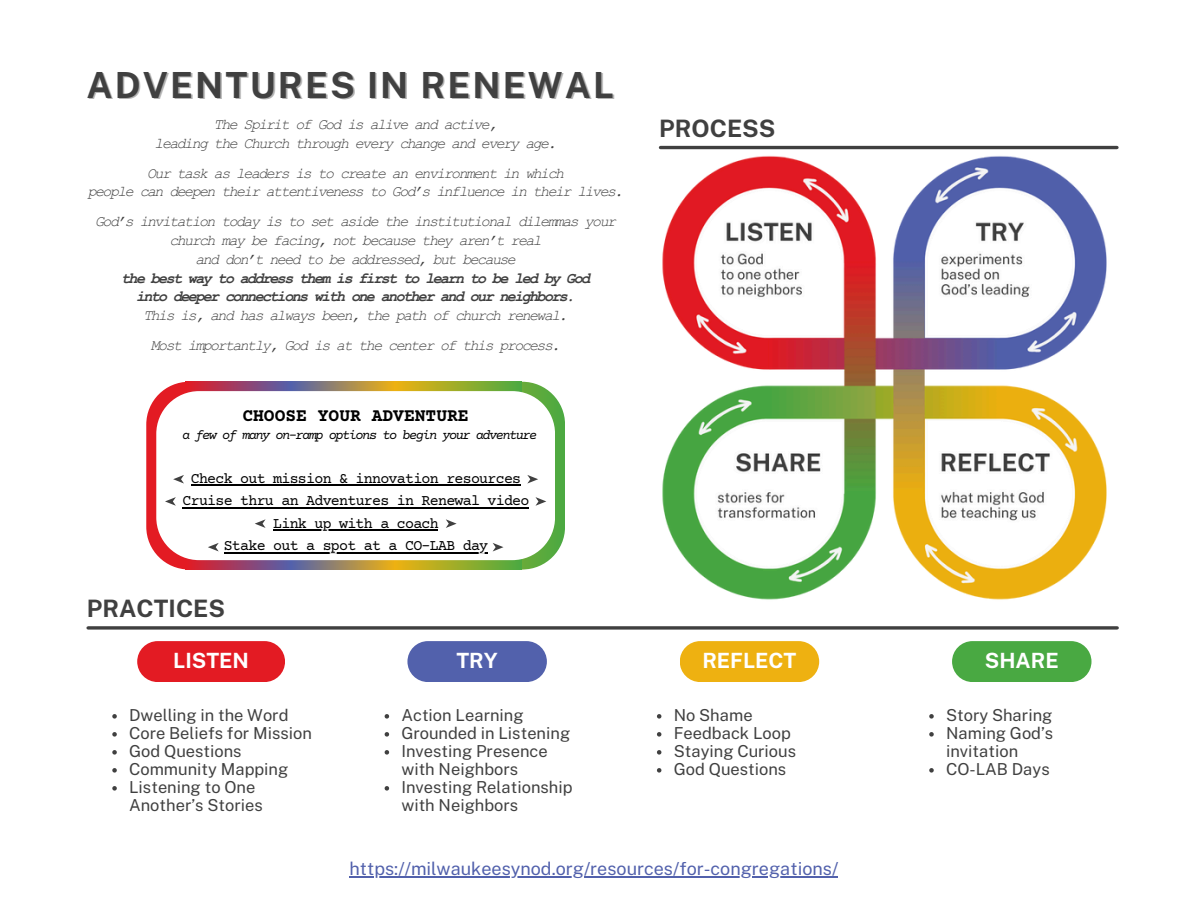
<style>
.page{position:relative;width:1188px;height:918px;background:#fff}
.page>*{position:absolute;margin:0;border:0;box-sizing:border-box;transform-origin:0 0}
.t1{font:700 36px "Public Sans";letter-spacing:.06em;color:#404040}
.t2{font:700 24px "Public Sans";color:#404040}
.t3{font:700 21px "Public Sans";color:#fff}
.t4{font:18px "Public Sans";color:#5261ac}
.t5{font:700 18px "Courier Prime";color:#000}
.t6{font:16.5px/18px "Public Sans";color:#404040}
.t7{font:italic 15px/18.8px "Courier PS Pro Cyr";letter-spacing:-.105em;color:#404040;text-align:center}
.t8{font:15px "Courier Prime";letter-spacing:-.05em;color:#000}
.t9{font:italic 13.5px "Courier Prime";letter-spacing:-.105em;color:#000}
.s1{font-weight:700}
</style>
<div class="page">
<div style="left:952px;top:641px;width:140px;height:41px;background:#49a942;border-radius:20px"></div>
<svg style="left:929px;top:714px;width:5px;height:5px"></svg>
<svg style="left:929px;top:732px;width:5px;height:5px"></svg>
<svg style="left:929px;top:768px;width:5px;height:5px"></svg>
<div style="left:137px;top:641px;width:148px;height:41px;background:#e31b23;border-radius:20px"></div>
<svg style="left:112px;top:714px;width:5px;height:5px"></svg>
<svg style="left:112px;top:732px;width:5px;height:5px"></svg>
<svg style="left:112px;top:750px;width:5px;height:5px"></svg>
<svg style="left:112px;top:768px;width:5px;height:5px"></svg>
<svg style="left:112px;top:786px;width:5px;height:5px"></svg>
<div style="left:680px;top:641px;width:139px;height:41px;background:#eeb111;border-radius:20px"></div>
<svg style="left:657px;top:714px;width:4px;height:5px"></svg>
<svg style="left:657px;top:732px;width:4px;height:5px"></svg>
<svg style="left:657px;top:750px;width:4px;height:5px"></svg>
<svg style="left:657px;top:768px;width:4px;height:5px"></svg>
<div style="left:407px;top:641px;width:140px;height:41px;background:#5261ac;border-radius:20px"></div>
<svg style="left:385px;top:714px;width:4px;height:5px"></svg>
<svg style="left:385px;top:732px;width:4px;height:5px"></svg>
<svg style="left:385px;top:750px;width:4px;height:5px"></svg>
<svg style="left:385px;top:786px;width:4px;height:5px"></svg>
<svg style="left:88px;top:626px;width:1029px;height:4px"></svg>
<hr style="left:660px;top:146px;width:457px;height:3px;background:#404040">
<div style="left:146px;top:382px;width:414px;height:188px;background:#e31b23;border-radius:43px"></div>
<svg style="left:194px;top:382px;width:97px;height:188px"></svg>
<svg style="left:332px;top:382px;width:233px;height:188px;fill:#4fa940"></svg>
<svg style="left:291px;top:382px;width:103px;height:188px"></svg>
<svg style="left:394px;top:382px;width:128px;height:187px"></svg>
<div style="left:156px;top:391px;width:399px;height:169px;background:#fff"></div>
<hr style="left:191px;top:484px;width:330px;height:2px;background:#000">
<hr style="left:183px;top:507px;width:346px;height:1px;background:#000">
<hr style="left:273px;top:529px;width:165px;height:2px;background:#000">
<hr style="left:224px;top:552px;width:264px;height:1px;background:#000">
<svg style="left:527px;top:475px;width:11px;height:9px"></svg>
<svg style="left:173px;top:475px;width:11px;height:9px"></svg>
<svg style="left:535px;top:497px;width:11px;height:9px"></svg>
<svg style="left:165px;top:497px;width:11px;height:9px"></svg>
<svg style="left:446px;top:519px;width:11px;height:9px"></svg>
<svg style="left:255px;top:519px;width:11px;height:9px"></svg>
<svg style="left:493px;top:543px;width:11px;height:8px"></svg>
<svg style="left:208px;top:543px;width:11px;height:8px"></svg>
<img style="left:660px;top:149px;width:457px;height:451px">
<hr style="left:350px;top:876px;width:488px;height:1px;background:#5261ac">
<p class="t1" style="left:86px;top:63px;width:529px">ADVENTURES IN RENEWAL</p>
<p class="t7" style="left:155px;top:117px;width:404px">The Spirit of God is alive and active,<br>leading the Church through every change and every age.</p>
<h3 class="t7" style="left:88px;top:166px;width:537px">Our task as leaders is to create an environment in which<br>people can deepen their attentiveness to God’s influence in their lives.</h3>
<p class="t7" style="left:95px;top:215px;width:522px">God’s invitation today is to set aside the institutional dilemmas your church may be facing, not because they aren’t real<br>and don’t need to be addressed, but because<br><span class="s1">the best way to address them is first to learn to be led by God<br>into deeper connections with one another and our neighbors</span>.</p>
<p class="t7" style="left:143px;top:303px;width:426px;line-height:30px">This is, and has always been, the path of church renewal.<br>Most importantly, God is at the center of this process.</p>
<h2 class="t5" style="left:242px;top:407px;width:228px">CHOOSE YOUR ADVENTURE</h2>
<p class="t9" style="left:182px;top:429px;width:356px">a few of many on-ramp options to begin your adventure</p>
<p class="t8" style="left:191px;top:471px;width:332px">Check out mission &amp; innovation resources</p>
<p class="t8" style="left:183px;top:494px;width:348px">Cruise thru an Adventures in Renewal video</p>
<p class="t8" style="left:273px;top:516px;width:167px">Link up with a coach</p>
<p class="t8" style="left:224px;top:539px;width:266px">Stake out a spot at a CO-LAB day</p>
<h3 class="t2" style="left:87px;top:594px;width:140px">PRACTICES</h3>
<p class="t3" style="left:173px;top:648px;width:77px">LISTEN</p>
<p class="t6" style="left:129px;top:706px;width:161px">Dwelling in the Word</p>
<p class="t6" style="left:129px;top:724px;width:184px">Core Beliefs for Mission</p>
<p class="t6" style="left:129px;top:742px;width:114px">God Questions</p>
<p class="t6" style="left:129px;top:760px;width:161px">Community Mapping</p>
<h6 class="t6" style="left:129px;top:778px;width:135px">Listening to One<br>Another’s Stories</h6>
<p class="t3" style="left:456px;top:648px;width:43px">TRY</p>
<p class="t6" style="left:401px;top:706px;width:124px">Action Learning</p>
<p class="t6" style="left:401px;top:724px;width:170px">Grounded in Listening</p>
<p class="t6" style="left:401px;top:742px;width:148px">Investing Presence with Neighbors</p>
<h2 class="t6" style="left:401px;top:778px;width:173px">Investing Relationship with Neighbors</h2>
<p class="t2" style="left:659px;top:114px;width:118px">PROCESS</p>
<p class="t3" style="left:702px;top:648px;width:96px">REFLECT</p>
<p class="t6" style="left:674px;top:706px;width:80px">No Shame</p>
<p class="t6" style="left:674px;top:724px;width:119px">Feedback Loop</p>
<p class="t6" style="left:674px;top:742px;width:124px">Staying Curious</p>
<p class="t6" style="left:674px;top:760px;width:114px">God Questions</p>
<p class="t4" style="left:350px;top:858px;width:490px">https://milwaukeesynod.org/resources/for-congregations/</p>
<h1 class="t3" style="left:985px;top:648px;width:75px">SHARE</h1>
<h5 class="t6" style="left:946px;top:706px;width:108px">Story Sharing</h5>
<h5 class="t6" style="left:946px;top:724px;width:109px">Naming God’s invitation</h5>
<h5 class="t6" style="left:946px;top:760px;width:105px">CO-LAB Days</h5>
</div>
